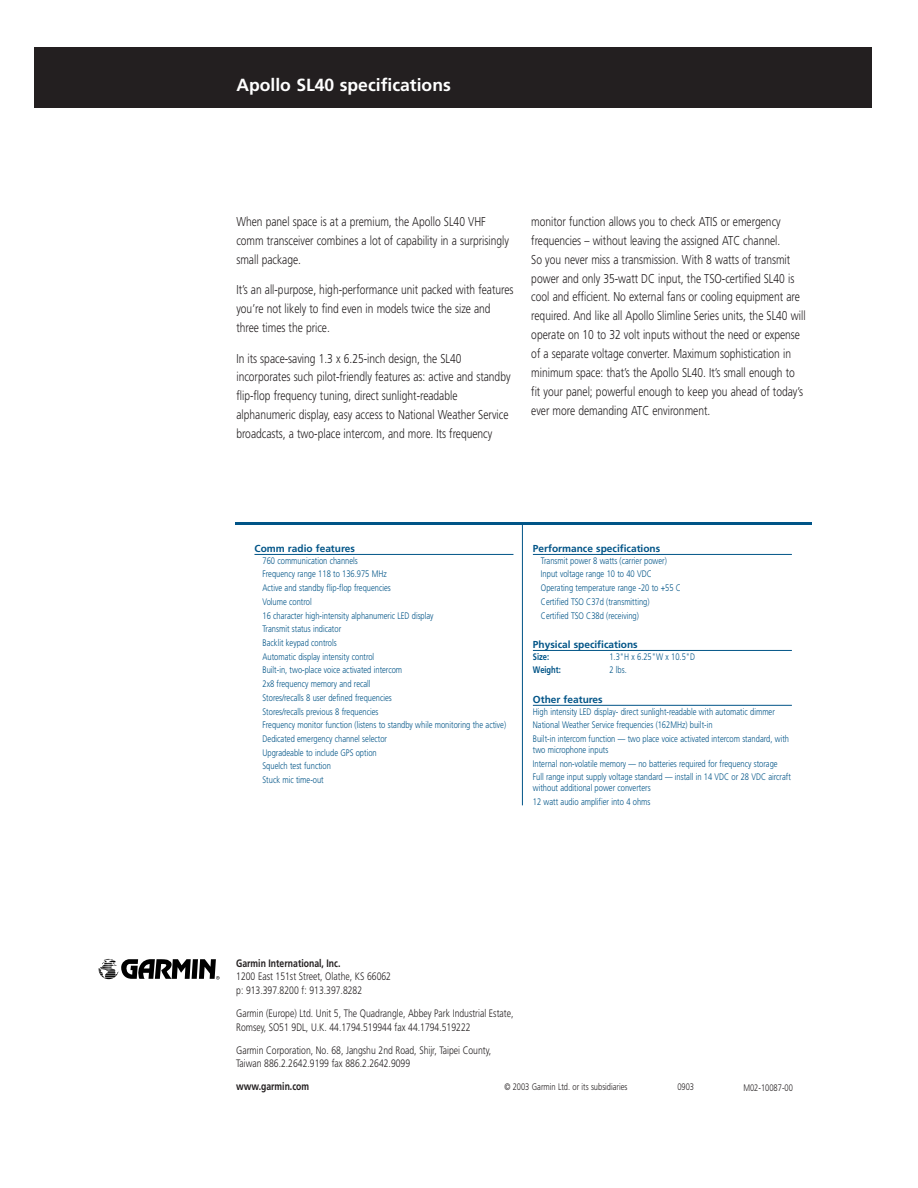
<style>
.page{position:relative;width:918px;height:1188px;background:#fff}
.page>*{position:absolute;margin:0;border:0;box-sizing:border-box;transform-origin:0 0}
.t1{font:700 17.55px "Frutiger";color:#fff}
.t2{font:300 12.9px/18.9px "Frutiger";color:#231f20;scale:.8 1}
.t3{font:300 10.8px/13.5px "Frutiger";color:#231f20;scale:.8 1}
.t4{font:700 10.8px "Frutiger";color:#231f20;scale:.8 1}
.t5{font:700 10.2px "Frutiger";color:#005487}
.t6{font:300 9.45px/13.6px "Frutiger";color:#005487;scale:.8 1}
.t7{font:300 9.45px "Frutiger";color:#231f20;scale:.8 1}
.t8{font:700 9.45px "Frutiger";color:#005487;scale:.8 1}
</style>
<div class="page">
<div style="left:34px;top:47px;width:838px;height:61px;background:#231f20"></div>
<hr style="left:235px;top:522px;width:576px;height:3px;background:#005487">
<hr style="left:254px;top:554px;width:259px;height:1px;background:#005487">
<hr style="left:533px;top:554px;width:259px;height:1px;background:#005487">
<hr style="left:533px;top:650px;width:259px;height:1px;background:#005487">
<hr style="left:533px;top:705px;width:259px;height:1px;background:#005487">
<hr style="left:522px;top:524px;width:1px;height:281px;background:#005487">
<svg style="left:99px;top:959px;width:121px;height:21px"></svg>
<h1 class="t1" style="left:236px;top:78px;width:216px">Apollo SL40 specifications</h1>
<h2 class="t2" style="left:236px;top:213px;width:342px">When panel space is at a premium, the Apollo SL40 VHF comm transceiver combines a lot of capability in a surprisingly small package.</h2>
<h2 class="t2" style="left:236px;top:281px;width:348px">It’s an all-purpose, high-performance unit packed with features you’re not likely to find even in models twice the size and three times the price.</h2>
<p class="t2" style="left:236px;top:350px;width:344px">In its space-saving 1.3 x 6.25-inch design, the SL40 incorporates such pilot-friendly features as: active and standby flip-flop frequency tuning, direct sunlight-readable alphanumeric display, easy access to National Weather Service broadcasts, a two-place intercom, and more. Its frequency</p>
<p class="t2" style="left:531px;top:213px;width:344px">monitor function allows you to check ATIS or emergency frequencies – without leaving the assigned ATC channel.<br>So you never miss a transmission. With 8 watts of transmit power and only 35-watt DC input, the TSO-certified SL40 is cool and efficient. No external fans or cooling equipment are required. And like all Apollo Slimline Series units, the SL40 will operate on 10 to 32 volt inputs without the need or expense of a separate voltage converter. Maximum sophistication in minimum space: that’s the Apollo SL40. It’s small enough to fit your panel; powerful enough to keep you ahead of today’s ever more demanding ATC environment.</p>
<p class="t5" style="left:254px;top:544px;width:102px">Comm radio features</p>
<p class="t6" style="left:263px;top:554px;width:306px">760 communication channels<br>Frequency range 118 to 136.975 MHz<br>Active and standby flip-flop frequencies<br>Volume control<br>16 character high-intensity alphanumeric LED display<br>Transmit status indicator<br>Backlit keypad controls<br>Automatic display intensity control<br>Built-in, two-place voice activated intercom<br>2x8 frequency memory and recall<br>Stores/recalls 8 user defined frequencies<br>Stores/recalls previous 8 frequencies<br>Frequency monitor function (listens to standby while monitoring the active)<br>Dedicated emergency channel selector<br>Upgradeable to include GPS option<br>Squelch test function<br>Stuck mic time-out</p>
<p class="t5" style="left:533px;top:544px;width:129px">Performance specifications</p>
<p class="t6" style="left:541px;top:554px;width:177px">Transmit power 8 watts (carrier power)<br>Input voltage range 10 to 40 VDC Operating temperature range -20 to +55 C Certified TSO C37d (transmitting)<br>Certified TSO C38d (receiving)</p>
<p class="t5" style="left:533px;top:640px;width:106px">Physical specifications</p>
<p class="t8" style="left:533px;top:653px;width:22px">Size:</p>
<p class="t6" style="left:609px;top:650px;width:109px">1.3"H x 6.25"W x 10.5"D</p>
<p class="t8" style="left:533px;top:666px;width:37px">Weight:</p>
<p class="t6" style="left:609px;top:664px;width:23px">2 lbs.</p>
<p class="t5" style="left:533px;top:695px;width:71px">Other features</p>
<p class="t6" style="left:533px;top:705px;width:322px">High intensity LED display- direct sunlight-readable with automatic dimmer<br>National Weather Service frequencies (162MHz) built-in<br>Built-in intercom function — two place voice activated intercom standard, with</p>
<p class="t6" style="left:533px;top:743px;width:324px">two microphone inputs<br>Internal non-volatile memory — no batteries required for frequency storage<br>Full range input supply voltage standard — install in 14 VDC or 28 VDC aircraft</p>
<p class="t6" style="left:533px;top:782px;width:149px">without additional power converters<br>12 watt audio amplifier into 4 ohms</p>
<p class="t4" style="left:236px;top:959px;width:132px">Garmin International, Inc.</p>
<p class="t3" style="left:236px;top:971px;width:195px">1200 East 151st Street, Olathe, KS 66062 p: 913.397.8200 f: 913.397.8282</p>
<p class="t3" style="left:236px;top:1007px;width:348px">Garmin (Europe) Ltd. Unit 5, The Quadrangle, Abbey Park Industrial Estate,<br>Romsey, SO51 9DL, U.K. 44.1794.519944 fax 44.1794.519222</p>
<p class="t3" style="left:236px;top:1044px;width:320px">Garmin Corporation, No. 68, Jangshu 2nd Road, Shijr, Taipei County,<br>Taiwan 886.2.2642.9199 fax 886.2.2642.9099</p>
<p class="t4" style="left:236px;top:1082px;width:93px">www.garmin.com</p>
<p class="t7" style="left:504px;top:1083px;width:156px">© 2003 Garmin Ltd. or its subsidiaries</p>
<p class="t7" style="left:677px;top:1083px;width:23px">0903</p>
<p class="t7" style="left:743px;top:1083px;width:63px">M02-10087-00</p>
</div>
